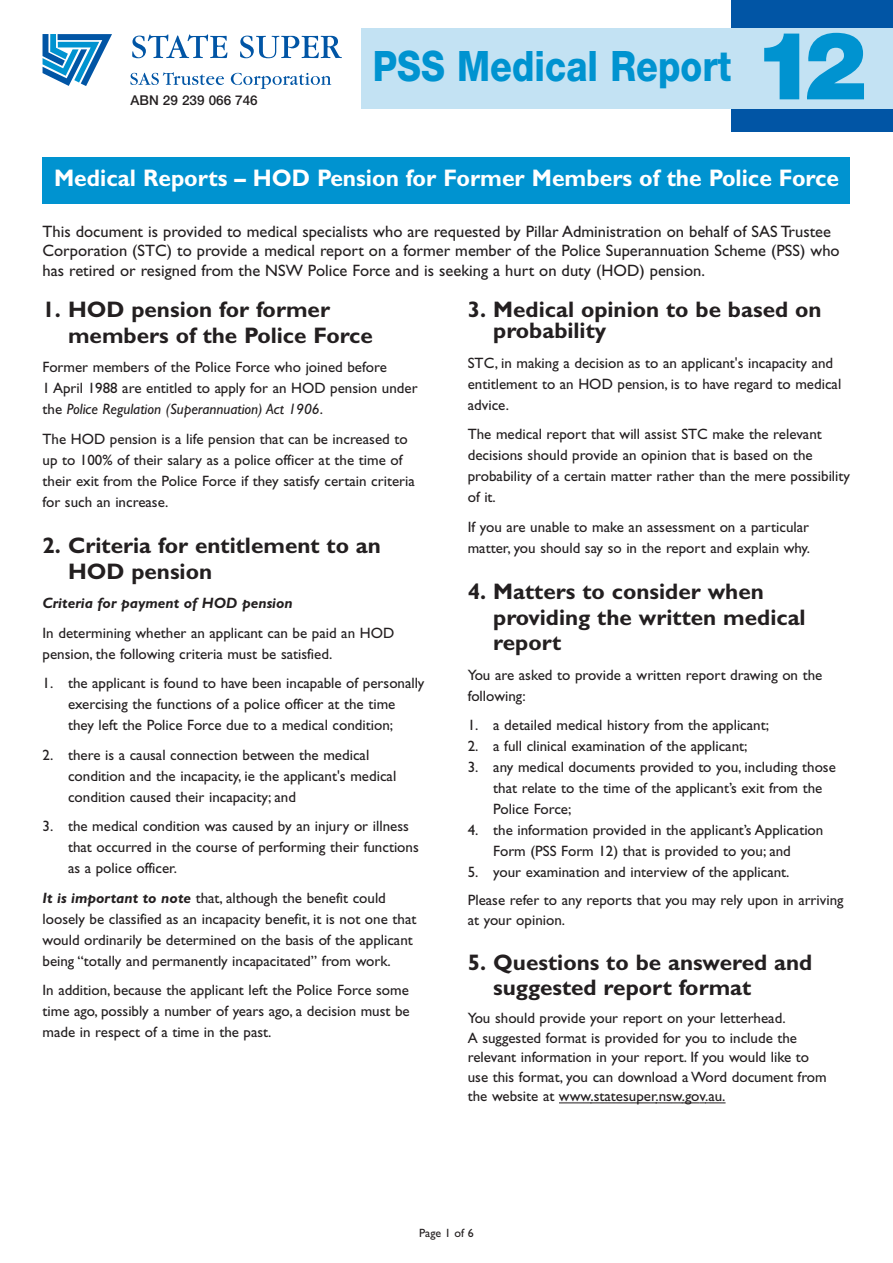
<style>
.page{position:relative;width:893px;height:1263px;background:#fff}
.page>*{position:absolute;margin:0;border:0;box-sizing:border-box;transform-origin:0 0}
.t1{font:900 94.5px "Helvetica Neue";color:#0093d0}
.t2{font:800 42px "Helvetica Neue";color:#0093d0;scale:.85 1}
.t3{font:700 24px "Gill Sans";color:#fff;scale:.95 1}
.t4{font:700 22.5px/25.5px "Gill Sans";color:#231f20}
.t5{font:16.5px/19.5px "Gill Sans";color:#231f20}
.t6{font:15px/21px "Gill Sans";color:#231f20}
.t7{font:italic 700 15px "Gill Sans";color:#231f20}
.t8{font:500 13.5px "Helvetica Neue";color:#231f20}
.t9{font:12px "Gill Sans";color:#231f20}
.s1{font-style:italic}
.s2{font-weight:700;font-style:italic}
</style>
<div class="page">
<div style="left:43px;top:157px;width:807px;height:47px;background:#0093d0"></div>
<hr style="left:559px;top:1102px;width:32px;height:1px;background:#231f20">
<hr style="left:590px;top:1102px;width:67px;height:1px;background:#231f20">
<svg style="left:655px;top:1102px;width:71px;height:1px"></svg>
<div style="left:731px;top:0;width:162px;height:132px;background:#0155a5"></div>
<div style="left:361px;top:28px;width:532px;height:80px;background:#c3e2f3"></div>
<svg style="left:132px;top:34px;width:95px;height:24px"></svg>
<svg style="left:240px;top:36px;width:102px;height:22px"></svg>
<svg style="left:130px;top:72px;width:94px;height:13px"></svg>
<svg style="left:231px;top:73px;width:100px;height:16px"></svg>
<svg style="left:43px;top:34px;width:69px;height:52px"></svg>
<p class="t8" style="left:130px;top:96px;width:129px">ABN 29 239 066 746</p>
<h2 class="t2" style="left:373px;top:51px;width:423px">PSS Medical Report</h2>
<h1 class="t1" style="left:753px;top:32px;width:115px">12</h1>
<h3 class="t3" style="left:54px;top:169px;width:828px">Medical Reports – HOD Pension for Former Members of the Police Force</h3>
<p class="t5" style="left:43px;top:223px;width:799px">This document is provided to medical specialists who are requested by Pillar Administration on behalf of SAS Trustee<br>Corporation (STC) to provide a medical report on a former member of the Police Superannuation Scheme (PSS) who has retired or resigned from the NSW Police Force and is seeking a hurt on duty (HOD) pension.</p>
<h3 class="t4" style="left:68px;top:299px;width:306px;text-indent:-25px">1. HOD pension for former members of the Police Force</h3>
<p class="t6" style="left:43px;top:358px;width:377px">Former members of the Police Force who joined before<br>1 April 1988 are entitled to apply for an HOD pension under the <span class="s1">Police Regulation (Superannuation) Act 1906</span>.</p>
<p class="t6" style="left:43px;top:430px;width:374px">The HOD pension is a life pension that can be increased to up to 100% of their salary as a police officer at the time of their exit from the Police Force if they satisfy certain criteria for such an increase.</p>
<h3 class="t4" style="left:68px;top:535px;width:314px;text-indent:-25px">2. Criteria for entitlement to an<br>HOD pension</h3>
<p class="t7" style="left:43px;top:598px;width:252px">Criteria for payment of HOD pension</p>
<p class="t6" style="left:43px;top:624px;width:353px">In determining whether an applicant can be paid an HOD pension, the following criteria must be satisfied.</p>
<p class="t6" style="left:43px;top:674px;width:383px;text-align:center">1. the applicant is found to have been incapable of personally exercising the functions of a police officer at the time<br>they left the Police Force due to a medical condition;</p>
<p class="t6" style="left:68px;top:746px;width:330px;text-indent:-25px">2. there is a causal connection between the medical condition and the incapacity, ie the applicant's medical condition caused their incapacity; and</p>
<p class="t6" style="left:68px;top:817px;width:352px;text-indent:-26px">3. the medical condition was caused by an injury or illness that occurred in the course of performing their functions as a police officer.</p>
<p class="t6" style="left:43px;top:889px;width:375px"><span class="s2">It is important to note</span> that, although the benefit could loosely be classified as an incapacity benefit, it is not one that would ordinarily be determined on the basis of the applicant being “totally and permanently incapacitated” from work.</p>
<p class="t6" style="left:43px;top:981px;width:369px;text-align:justify">In addition, because the applicant left the Police Force some time ago, possibly a number of years ago, a decision must be made in respect of a time in the past.</p>
<h3 class="t4" style="left:493px;top:301px;width:330px;line-height:21px;text-indent:-25px">3. Medical opinion to be based on probability</h3>
<p class="t6" style="left:468px;top:354px;width:375px">STC, in making a decision as to an applicant's incapacity and entitlement to an HOD pension, is to have regard to medical advice.</p>
<p class="t6" style="left:468px;top:425px;width:384px">The medical report that will assist STC make the relevant decisions should provide an opinion that is based on the probability of a certain matter rather than the mere possibility of it.</p>
<p class="t6" style="left:468px;top:518px;width:344px">If you are unable to make an assessment on a particular matter, you should say so in the report and explain why.</p>
<h3 class="t4" style="left:493px;top:581px;width:314px;text-indent:-25px">4. Matters to consider when providing the written medical report</h3>
<p class="t6" style="left:468px;top:666px;width:356px">You are asked to provide a written report drawing on the following:</p>
<p class="t6" style="left:468px;top:716px;width:303px">1. a detailed medical history from the applicant;</p>
<p class="t6" style="left:468px;top:737px;width:281px">2. a full clinical examination of the applicant;</p>
<p class="t6" style="left:493px;top:758px;width:344px;text-indent:-26px">3. any medical documents provided to you, including those that relate to the time of the applicant’s exit from the<br>Police Force;</p>
<p class="t6" style="left:468px;top:821px;width:357px;text-align:center">4. the information provided in the applicant’s Application<br>Form (PSS Form 12) that is provided to you; and</p>
<p class="t6" style="left:468px;top:860px;width:377px;line-height:28px">5. your examination and interview of the applicant.<br>Please refer to any reports that you may rely upon in arriving</p>
<p class="t6" style="left:468px;top:911px;width:99px">at your opinion.</p>
<h3 class="t4" style="left:493px;top:951px;width:321px;text-indent:-25px">5. Questions to be answered and suggested report format</h3>
<p class="t6" style="left:468px;top:1010px;width:360px;line-height:19.5px">You should provide your report on your letterhead.<br>A suggested format is provided for you to include the relevant information in your report. If you would like to use this format, you can download a Word document from the website at www.statesuper.nsw.gov.au.</p>
<p class="t9" style="left:419px;top:1228px;width:56px">Page 1 of 6</p>
</div>
